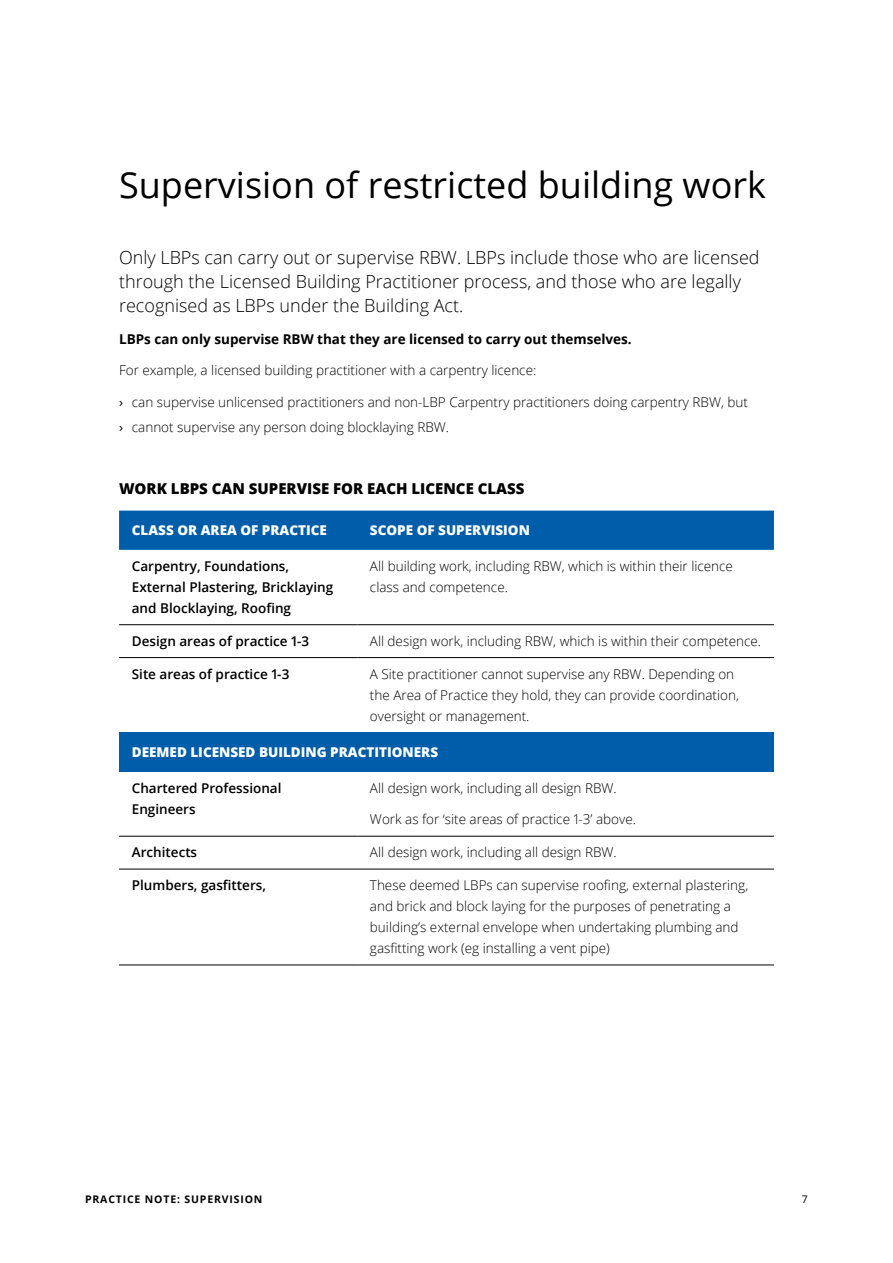
<style>
.page{position:relative;width:893px;height:1263px;background:#fff}
.page>*{position:absolute;margin:0;border:0;box-sizing:border-box;transform-origin:0 0}
.H2_Section_Title{font:36px "Open Sans";color:#000}
.H3_Intro_Copy{font:300 18px/24px "Open Sans";color:#000}
.H4_Body_Header{font:800 15px "Open Sans";color:#000}
.Body{font:300 13.5px/21px "Open Sans";color:#000}
.Body-2{font:600 13.5px/21px "Open Sans";color:#000}
.t1{font:800 13.5px "Open Sans";color:#fff}
.Body-3{font:700 13.5px "Open Sans";color:#000}
.t2{font:700 10.5px "Open Sans";letter-spacing:.08em;color:#000}
.t3{font:10.5px "Open Sans";color:#000}
.s1{font-weight:400}
</style>
<div class="page">
<div style="left:119px;top:511px;width:655px;height:39px;background:#005da9"></div>
<div style="left:119px;top:732px;width:655px;height:40px;background:#005da9"></div>
<hr style="left:119px;top:624px;width:238px;height:1px;background:#000">
<hr style="left:357px;top:624px;width:417px;height:1px;background:#000">
<hr style="left:119px;top:657px;width:238px;height:1px;background:#000">
<hr style="left:357px;top:657px;width:417px;height:1px;background:#000">
<hr style="left:119px;top:836px;width:238px;height:1px;background:#000">
<hr style="left:357px;top:836px;width:417px;height:1px;background:#000">
<hr style="left:119px;top:869px;width:238px;height:1px;background:#000">
<hr style="left:357px;top:869px;width:417px;height:1px;background:#000">
<hr style="left:119px;top:965px;width:238px;height:1px;background:#000">
<hr style="left:357px;top:965px;width:417px;height:1px;background:#000">
<p class="H2_Section_Title" style="left:119px;top:160px;width:648px">Supervision of restricted building work</p>
<p class="H3_Intro_Copy" style="left:119px;top:245px;width:642px">Only LBPs can carry out or supervise RBW. LBPs include those who are licensed through the Licensed Building Practitioner process, and those who are legally recognised as LBPs under the Building Act.</p>
<p class="Body-3" style="left:119px;top:329px;width:514px">LBPs can only supervise RBW that they are licensed to carry out themselves.</p>
<p class="Body" style="left:119px;top:360px;width:419px">For example, a licensed building practitioner with a carpentry licence:</p>
<p class="Body" style="left:119px;top:391px;width:630px"><span class="s1">›</span> can supervise unlicensed practitioners and non-LBP Carpentry practitioners doing carpentry RBW, but</p>
<p class="Body" style="left:119px;top:417px;width:332px"><span class="s1">›</span> cannot supervise any person doing blocklaying RBW.</p>
<p class="H4_Body_Header" style="left:119px;top:477px;width:407px">WORK LBPS CAN SUPERVISE FOR EACH LICENCE CLASS</p>
<p class="t1" style="left:132px;top:520px;width:197px">CLASS OR AREA OF PRACTICE</p>
<p class="t1" style="left:370px;top:520px;width:161px">SCOPE OF SUPERVISION</p>
<p class="Body-2" style="left:132px;top:555px;width:203px">Carpentry, Foundations,<br>External Plastering, Bricklaying and Blocklaying, Roofing</p>
<p class="Body" style="left:370px;top:555px;width:365px">All building work, including RBW, which is within their licence class and competence.</p>
<p class="Body-2" style="left:132px;top:630px;width:179px">Design areas of practice 1-3</p>
<p class="Body" style="left:370px;top:630px;width:393px">All design work, including RBW, which is within their competence.</p>
<p class="Body-2" style="left:132px;top:663px;width:159px">Site areas of practice 1-3</p>
<p class="Body" style="left:370px;top:663px;width:370px">A Site practitioner cannot supervise any RBW. Depending on the Area of Practice they hold, they can provide coordination, oversight or management.</p>
<p class="t1" style="left:132px;top:742px;width:308px">DEEMED LICENSED BUILDING PRACTITIONERS</p>
<p class="Body-2" style="left:132px;top:777px;width:151px">Chartered Professional<br>Engineers</p>
<p class="Body" style="left:370px;top:777px;width:248px">All design work, including all design RBW.</p>
<p class="Body" style="left:370px;top:808px;width:268px">Work as for ‘site areas of practice 1-3’ above.</p>
<p class="Body-2" style="left:132px;top:841px;width:67px">Architects</p>
<p class="Body" style="left:370px;top:841px;width:248px">All design work, including all design RBW.</p>
<p class="Body-2" style="left:132px;top:874px;width:136px">Plumbers, gasfitters,</p>
<p class="Body" style="left:370px;top:874px;width:380px">These deemed LBPs can supervise roofing, external plastering, and brick and block laying for the purposes of penetrating a building’s external envelope when undertaking plumbing and gasfitting work (eg installing a vent pipe)</p>
<p class="t2" style="left:85px;top:1192px;width:179px">PRACTICE NOTE: SUPERVISION</p>
<p class="t3" style="left:802px;top:1192px;width:8px">7</p>
</div>
